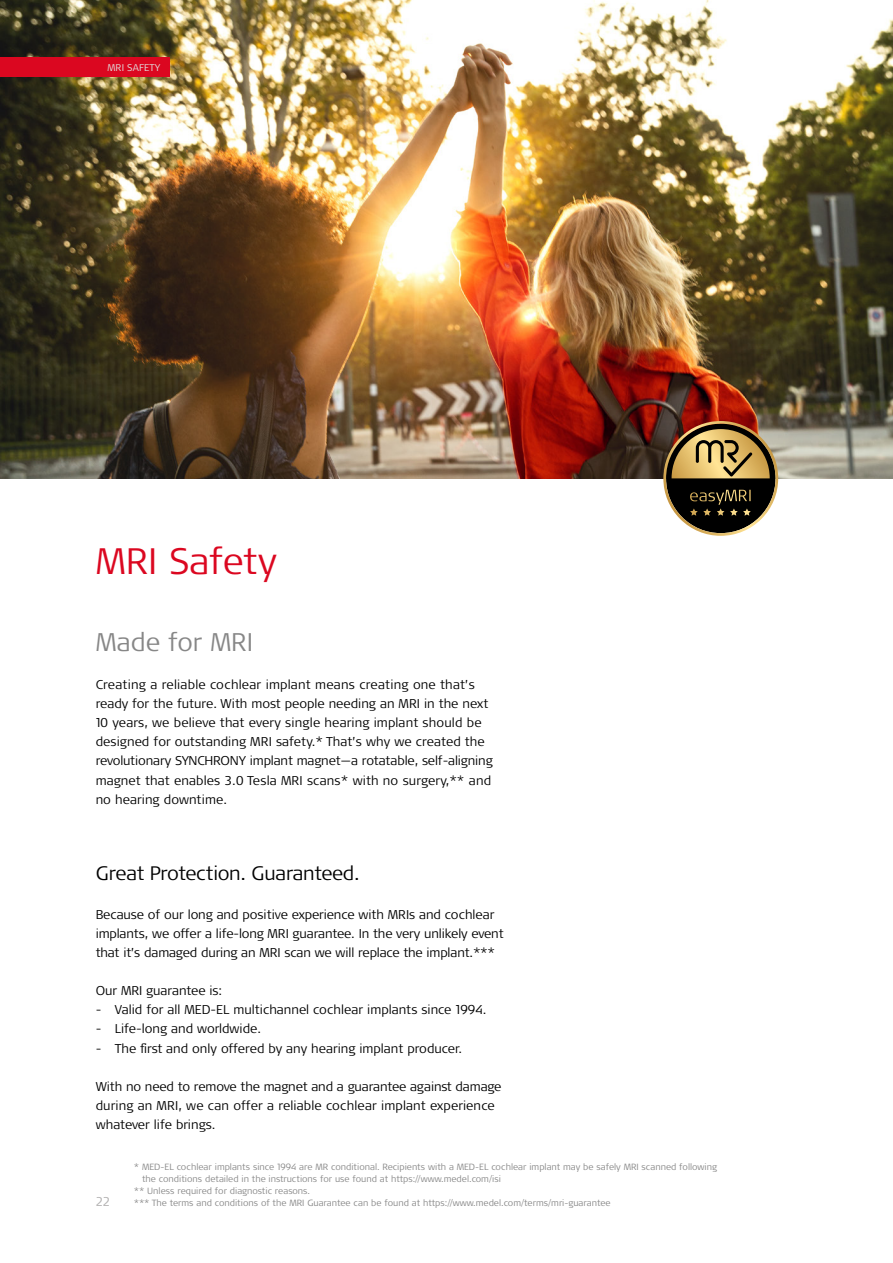
<style>
.page{position:relative;width:893px;height:1263px;background:#fff}
.page>*{position:absolute;margin:0;border:0;box-sizing:border-box;transform-origin:0 0}
.BR_CA_InHeadline_1_5{font:300 36.75px "Signa Pro";color:#db0720}
.BR_CA_InSubheadline{font:300 25.5px "Signa Pro";color:#878787}
.BR_CA_InSubheadline-2{font:300 19.5px "Signa Pro";letter-spacing:-.015em;color:#000}
.BR_CA_Bodytext_light{font:300 12.75px/19.2px "Signa Pro";color:#000}
.t1{font:300 12.75px "Signa Pro";color:#b3b2b2}
.BR_CA_Chapter_light{font:300 9.75px "Signa Pro";letter-spacing:.01em;color:#e0e0df}
.BR_CA_Disclaimer_lig{font:300 9px/12px "Signa Pro";color:#878787}
</style>
<div class="page">
<img style="left:0;top:0;width:893px;height:478px">
<svg style="left:663px;top:421px;width:115px;height:115px;background:#796749"></svg>
<div style="left:0;top:57px;width:170px;height:20px;background:#db0720"></div>
<p class="BR_CA_Chapter_light" style="left:108px;top:60px;width:54px">MRI SAFETY</p>
<p class="BR_CA_InHeadline_1_5" style="left:96px;top:536px;width:183px">MRI Safety</p>
<p class="BR_CA_InSubheadline" style="left:96px;top:624px;width:159px">Made for MRI</p>
<p class="BR_CA_Bodytext_light" style="left:96px;top:674px;width:399px">Creating a reliable cochlear implant means creating one that’s ready for the future. With most people needing an MRI in the next 10 years, we believe that every single hearing implant should be designed for outstanding MRI safety.* That’s why we created the revolutionary SYNCHRONY implant magnet—a rotatable, self-aligning magnet that enables 3.0 Tesla MRI scans* with no surgery,** and no hearing downtime.</p>
<p class="BR_CA_InSubheadline-2" style="left:96px;top:860px;width:266px">Great Protection. Guaranteed.</p>
<p class="BR_CA_Bodytext_light" style="left:96px;top:904px;width:409px">Because of our long and positive experience with MRIs and cochlear implants, we offer a life-long MRI guarantee. In the very unlikely event that it’s damaged during an MRI scan we will replace the implant.***</p>
<p class="BR_CA_Bodytext_light" style="left:96px;top:980px;width:128px">Our MRI guarantee is:</p>
<p class="BR_CA_Bodytext_light" style="left:96px;top:999px;width:392px">- Valid for all MED-EL multichannel cochlear implants since 1994.</p>
<p class="BR_CA_Bodytext_light" style="left:96px;top:1019px;width:167px">- Life-long and worldwide.</p>
<p class="BR_CA_Bodytext_light" style="left:96px;top:1038px;width:368px">- The first and only offered by any hearing implant producer.</p>
<p class="BR_CA_Bodytext_light" style="left:96px;top:1076px;width:407px">With no need to remove the magnet and a guarantee against damage during an MRI, we can offer a reliable cochlear implant experience whatever life brings.</p>
<p class="t1" style="left:96px;top:1192px;width:16px">22</p>
<p class="BR_CA_Disclaimer_lig" style="left:142px;top:1160px;width:576px;text-indent:-8px">* MED-EL cochlear implants since 1994 are MR conditional. Recipients with a MED-EL cochlear implant may be safely MRI scanned following the conditions detailed in the instructions for use found at https://www.medel.com/isi</p>
<p class="BR_CA_Disclaimer_lig" style="left:134px;top:1184px;width:178px">** Unless required for diagnostic reasons.</p>
<p class="BR_CA_Disclaimer_lig" style="left:134px;top:1196px;width:478px">*** The terms and conditions of the MRI Guarantee can be found at https://www.medel.com/terms/mri-guarantee</p>
</div>
